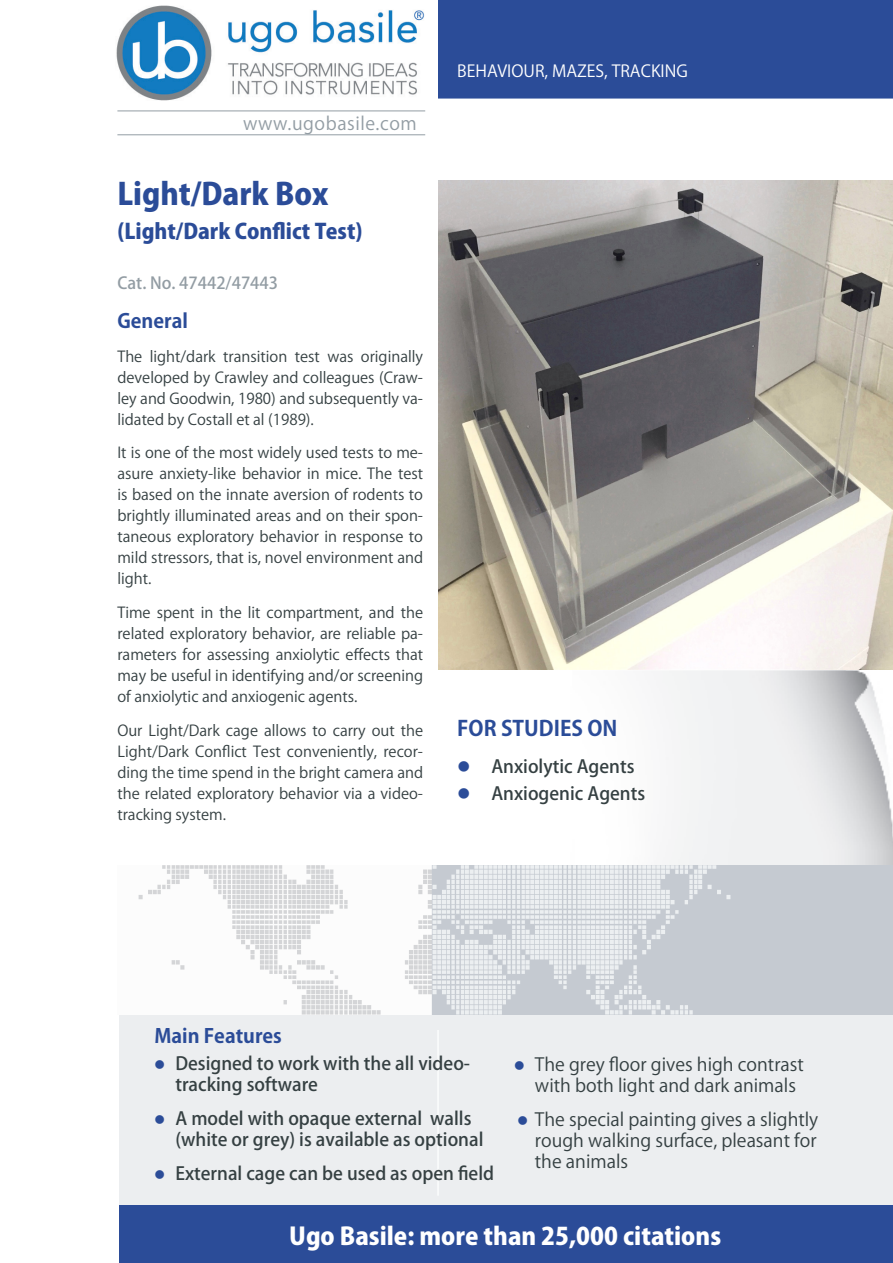
<style>
.page{position:relative;width:893px;height:1263px;background:#fff}
.page>*{position:absolute;margin:0;border:0;box-sizing:border-box;transform-origin:0 0}
.t1{font:800 30px "Koz Go Pro";color:#2b4c98}
.t2{font:800 24px "Koz Go Pro";color:#fff}
.t3{font:800 21px "Koz Go Pro";color:#2b4c98}
.t4{font:700 21px "Koz Go Pro";color:#2b4c98}
.t5{font:700 19.5px "Koz Go Pro";color:#2b4c98}
.t6{font:500 18px/21px "Koz Go Pro";color:#354042}
.t7{font:18px/21px "Koz Go Pro";color:#354042}
.t8{font:18px "Koz Go Pro";letter-spacing:.03em;color:#939da4}
.t9{font:16.5px "Koz Go Pro";color:#fff}
.t10{font:500 16.5px "Koz Go Pro";color:#939da4}
.t11{font:15px/21px "Koz Go Pro";color:#354042;text-align:justify}
.s1{color:#2b4c98}
</style>
<div class="page">
<img style="left:438px;top:180px;width:455px;height:685px">
<div style="left:438px;top:0;width:455px;height:99px;background:#2b4c98"></div>
<hr style="left:117px;top:110px;width:308px;height:1px;background:#939da4">
<hr style="left:117px;top:134px;width:308px;height:1px;background:#939da4">
<div style="left:119px;top:1014px;width:774px;height:209px;background:#eceef0"></div>
<hr style="left:437px;top:1030px;width:2px;height:166px;background:#fcfdfd">
<div style="left:119px;top:1205px;width:774px;height:58px;background:#2b4c98"></div>
<img style="left:138px;top:865px;width:755px;height:149px">
<img style="left:116px;top:5px;width:309px;height:96px">
<svg style="left:471px;top:773px;width:18px;height:1px"></svg>
<p class="t8" style="left:243px;top:111px;width:175px">www.ugobasile.com</p>
<p class="t1" style="left:117px;top:174px;width:213px">Light/Dark Box</p>
<p class="t3" style="left:117px;top:217px;width:247px">(Light/Dark Conflict Test)</p>
<p class="t10" style="left:117px;top:272px;width:162px">Cat. No. 47442/47443</p>
<p class="t5" style="left:117px;top:308px;width:72px">General</p>
<p class="t11" style="left:117px;top:346px;width:307px">The light/dark transition test was originally developed by Crawley and colleagues (Craw&shy;ley and Goodwin, 1980) and subsequently va&shy;lidated by Costall et al (1989).</p>
<p class="t11" style="left:117px;top:443px;width:307px">It is one of the most widely used tests to me&shy;asure anxiety-like behavior in mice. The test is based on the innate aversion of rodents to brightly illuminated areas and on their spon&shy;taneous exploratory behavior in response to mild stressors, that is, novel environment and light.</p>
<p class="t11" style="left:117px;top:603px;width:307px">Time spent in the lit compartment, and the related exploratory behavior, are reliable pa&shy;rameters for assessing anxiolytic effects that may be useful in identifying and/or screening of anxiolytic and anxiogenic agents.</p>
<p class="t11" style="left:117px;top:720px;width:307px">Our Light/Dark cage allows to carry out the Light/Dark Conflict Test conveniently, recor&shy;ding the time spend in the bright camera and the related exploratory behavior via a video&shy;tracking system.</p>
<p class="t9" style="left:457px;top:60px;width:232px">BEHAVIOUR, MAZES, TRACKING</p>
<p class="t4" style="left:457px;top:714px;width:162px">FOR STUDIES ON</p>
<p class="t6" style="left:457px;top:756px;width:179px"><span class="s1">●</span> Anxiolytic Agents</p>
<p class="t6" style="left:457px;top:783px;width:189px"><span class="s1">●</span> Anxiogenic Agents</p>
<p class="t5" style="left:155px;top:1024px;width:129px">Main Features</p>
<p class="t6" style="left:175px;top:1054px;width:296px;text-indent:-21px"><span class="s1">●</span> Designed to work with the all video&shy;tracking software</p>
<p class="t6" style="left:175px;top:1109px;width:309px;text-indent:-21px"><span class="s1">●</span> A model with opaque external walls (white or grey) is available as optional</p>
<p class="t6" style="left:154px;top:1163px;width:341px"><span class="s1">●</span> External cage can be used as open field</p>
<p class="t7" style="left:535px;top:1054px;width:270px;text-indent:-21px"><span class="s1">●</span> The grey floor gives high contrast with both light and dark animals</p>
<p class="t7" style="left:535px;top:1109px;width:285px;text-align:justify;text-indent:-18px"><span class="s1">●</span> The special painting gives a slightly rough walking surface, pleasant for the animals</p>
<p class="t2" style="left:289px;top:1220px;width:433px">Ugo Basile: more than 25,000 citations</p>
</div>
